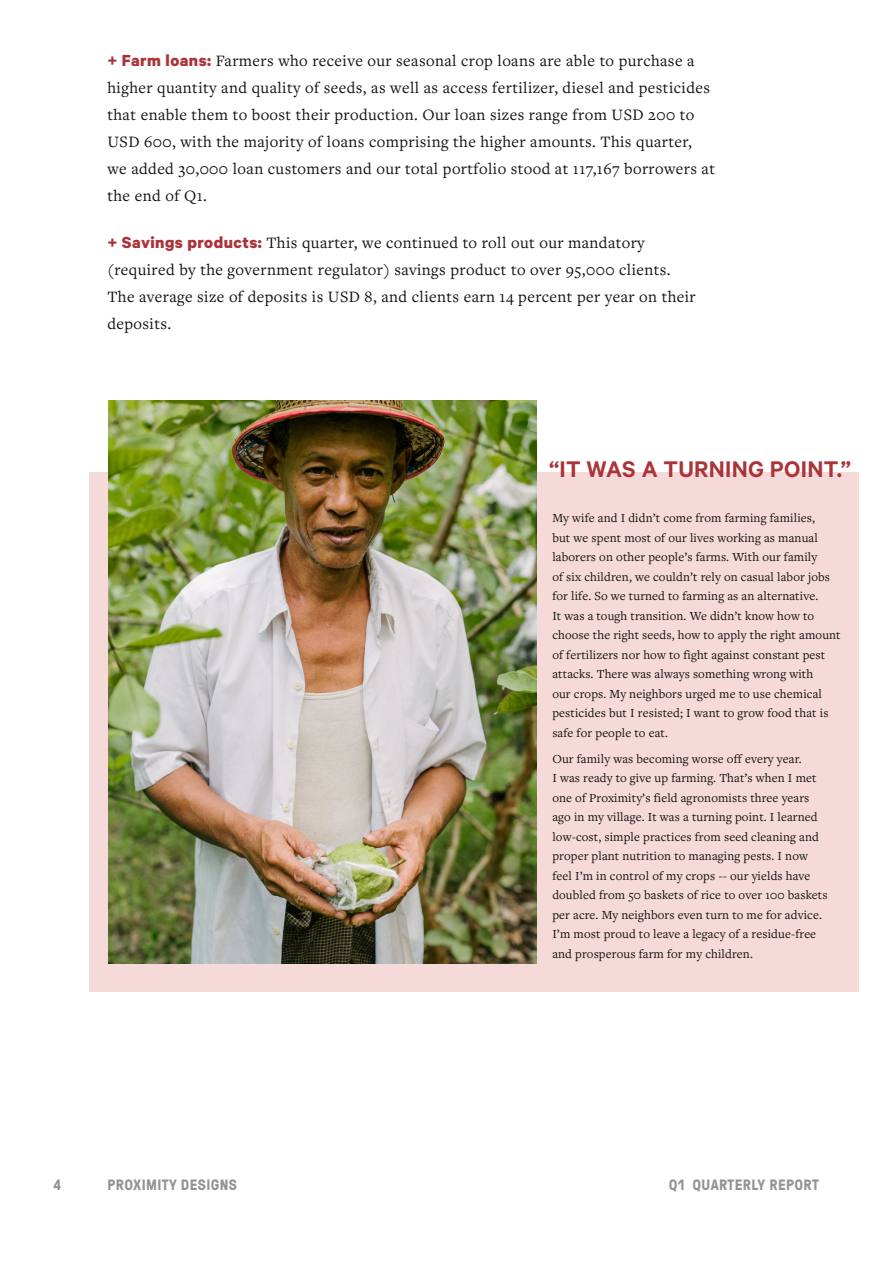
<style>
.page{position:relative;width:893px;height:1263px;background:#fff}
.page>*{position:absolute;margin:0;border:0;box-sizing:border-box;transform-origin:0 0}
.t1{font:600 25.5px "Calibre";letter-spacing:.01em;color:#ab3439}
.t2{font:16.5px/27px "Freight Text Pro";letter-spacing:.025em;color:#111}
.t3{font:700 15px "GT Pressura";letter-spacing:.025em;color:#919396}
.t4{font:12.9px/19.5px "Freight Text Pro";letter-spacing:.01em;color:#111}
.s1{font-family:"Calibre";font-weight:700;font-size:18px;color:#ab3439}
</style>
<div class="page">
<div style="left:89px;top:472px;width:769px;height:520px;background:#f6dad9"></div>
<img style="left:108px;top:400px;width:428px;height:564px">
<p class="t2" style="left:107px;top:46px;width:609px"><span class="s1">+ Farm loans:</span> Farmers who receive our seasonal crop loans are able to purchase a higher quantity and quality of seeds, as well as access fertilizer, diesel and pesticides that enable them to boost their production. Our loan sizes range from USD 200 to USD 600, with the majority of loans comprising the higher amounts. This quarter, we added 30,000 loan customers and our total portfolio stood at 117,167 borrowers at the end of Q1.</p>
<p class="t2" style="left:107px;top:229px;width:590px"><span class="s1">+ Savings products:</span> This quarter, we continued to roll out our mandatory (required by the government regulator) savings product to over 95,000 clients.<br>The average size of deposits is USD 8, and clients earn 14 percent per year on their deposits.</p>
<p class="t1" style="left:549px;top:454px;width:303px">“IT WAS A TURNING POINT.”</p>
<p class="t4" style="left:552px;top:508px;width:290px">My wife and I didn’t come from farming families,<br>but we spent most of our lives working as manual laborers on other people’s farms. With our family<br>of six children, we couldn’t rely on casual labor jobs for life. So we turned to farming as an alternative.<br>It was a tough transition. We didn’t know how to choose the right seeds, how to apply the right amount of fertilizers nor how to fight against constant pest attacks. There was always something wrong with<br>our crops. My neighbors urged me to use chemical pesticides but I resisted; I want to grow food that is safe for people to eat.</p>
<p class="t4" style="left:552px;top:748px;width:277px">Our family was becoming worse off every year.<br>I was ready to give up farming. That’s when I met one of Proximity’s field agronomists three years ago in my village. It was a turning point. I learned low-cost, simple practices from seed cleaning and proper plant nutrition to managing pests. I now feel I’m in control of my crops -- our yields have doubled from 50 baskets of rice to over 100 baskets per acre. My neighbors even turn to me for advice.<br>I’m most proud to leave a legacy of a residue-free and prosperous farm for my children.</p>
<p class="t3" style="left:53px;top:1174px;width:9px">4</p>
<p class="t3" style="left:107px;top:1174px;width:131px">PROXIMITY DESIGNS</p>
<p class="t3" style="left:669px;top:1174px;width:151px">Q1 QUARTERLY REPORT</p>
</div>
